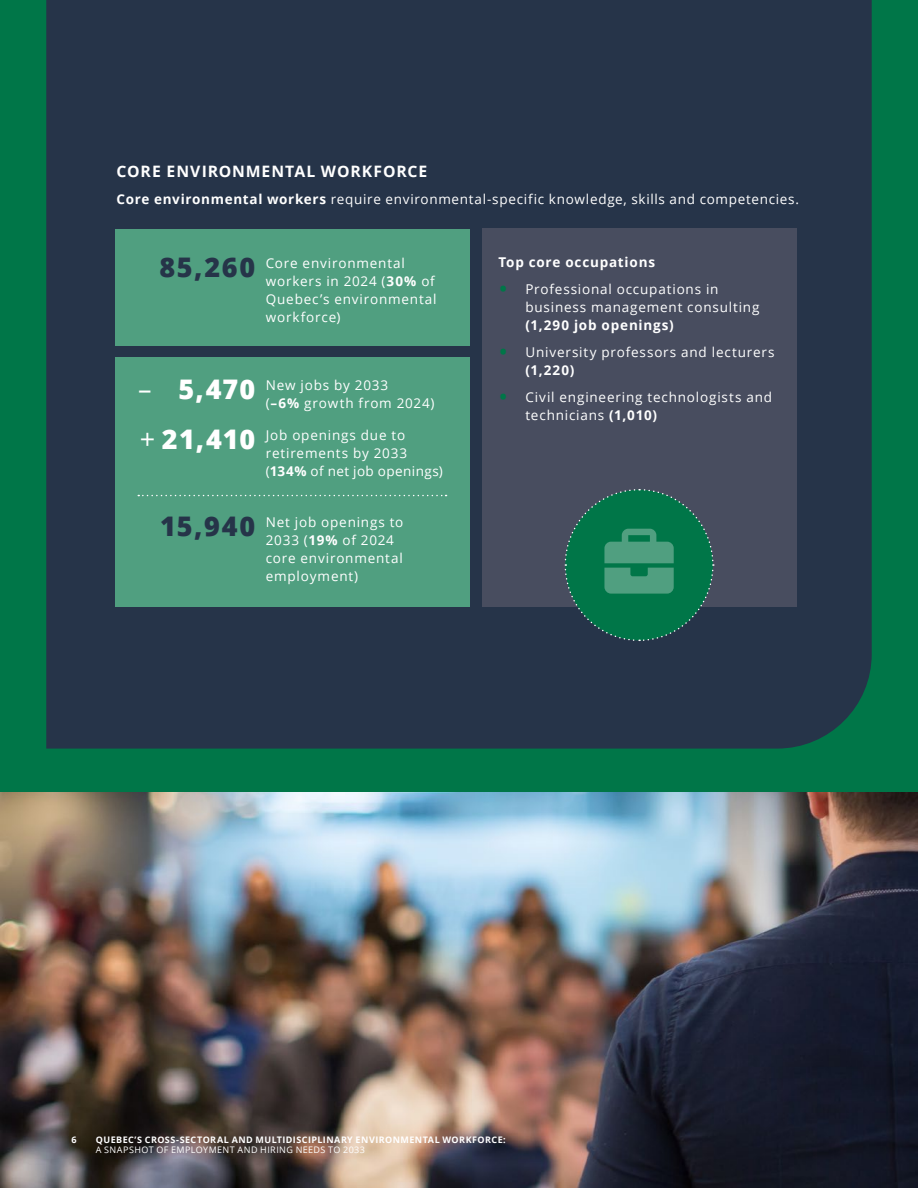
<style>
.page{position:relative;width:918px;height:1188px;background:#fff}
.page>*{position:absolute;margin:0;border:0;box-sizing:border-box;transform-origin:0 0}
.Heading_3_reverse{font:700 15.75px "Open Sans";letter-spacing:.055em;color:#fff}
.Body_text_reverse{font:13.5px/18px "Open Sans";letter-spacing:.06em;color:#fff}
.Heading_4_reverse{font:700 13.5px "Open Sans";letter-spacing:.06em;color:#fff}
.t1{font:700 9px "Open Sans";letter-spacing:.05em;color:#fff}
.t2{font:9px "Open Sans";letter-spacing:.045em;color:#fff}
.s1{font-weight:700}
.s2{font-weight:800;font-size:27px;color:#263449}
.s3{font-size:27px}
.s4{font-weight:800;font-size:27px}
.s5{font-size:25.5px;color:#007648}
</style>
<div class="page">
<img style="left:0;top:792px;width:918px;height:396px">
<hr style="left:917px;top:0;width:1px;height:804px;background:#fff">
<div style="left:0;top:0;width:918px;height:792px;background:#007648"></div>
<div style="left:46px;top:0;width:826px;height:749px;background:#263449"></div>
<div style="left:116px;top:358px;width:354px;height:249px;background:#509f80"></div>
<div style="left:482px;top:229px;width:314px;height:378px;background:#484d5f"></div>
<svg style="left:564px;top:489px;width:150px;height:153px"></svg>
<div style="left:116px;top:229px;width:354px;height:117px;background:#509f80"></div>
<svg style="left:138px;top:495px;width:309px;height:1px"></svg>
<p class="Heading_3_reverse" style="left:117px;top:160px;width:312px">CORE ENVIRONMENTAL WORKFORCE</p>
<p class="Body_text_reverse" style="left:117px;top:189px;width:684px"><span class="s1">Core environmental workers</span> require environmental-specific knowledge, skills and competencies.</p>
<p class="Body_text_reverse" style="left:266px;top:254px;width:172px;text-indent:-106px"><span class="s2">85,260</span> Core environmental workers in 2024 (<span class="s1">30%</span> of<br>Quebec’s environmental workforce)</p>
<p class="Body_text_reverse" style="left:266px;top:376px;width:170px;text-indent:-128px"><span class="s3">–</span> <span class="s4">5,470</span> New jobs by 2033<br>(<span class="s1">–6%</span> growth from 2024)</p>
<p class="Body_text_reverse" style="left:266px;top:425px;width:179px;text-indent:-126px"><span class="s3">+</span> <span class="s4">21,410</span> Job openings due to retirements by 2033 (<span class="s1">134%</span> of net job openings)</p>
<p class="Body_text_reverse" style="left:266px;top:513px;width:139px;text-indent:-106px"><span class="s2">15,940</span> Net job openings to<br>2033 (<span class="s1">19%</span> of 2024 core environmental employment)</p>
<p class="Heading_4_reverse" style="left:498px;top:253px;width:158px">Top core occupations</p>
<p class="Body_text_reverse" style="left:525px;top:280px;width:236px;text-indent:-27px"><span class="s5">•</span> Professional occupations in business management consulting <span class="s1">(1,290 job openings)</span></p>
<p class="Body_text_reverse" style="left:525px;top:343px;width:251px;text-indent:-27px"><span class="s5">•</span> University professors and lecturers <span class="s1">(1,220)</span></p>
<p class="Body_text_reverse" style="left:525px;top:388px;width:248px;text-indent:-27px"><span class="s5">•</span> Civil engineering technologists and technicians <span class="s1">(1,010)</span></p>
<p class="t1" style="left:71px;top:1133px;width:7px">6</p>
<p class="t1" style="left:96px;top:1133px;width:411px">QUEBEC’S CROSS-SECTORAL AND MULTIDISCIPLINARY ENVIRONMENTAL WORKFORCE:</p>
<p class="t2" style="left:96px;top:1144px;width:271px">A SNAPSHOT OF EMPLOYMENT AND HIRING NEEDS TO 2033</p>
</div>
